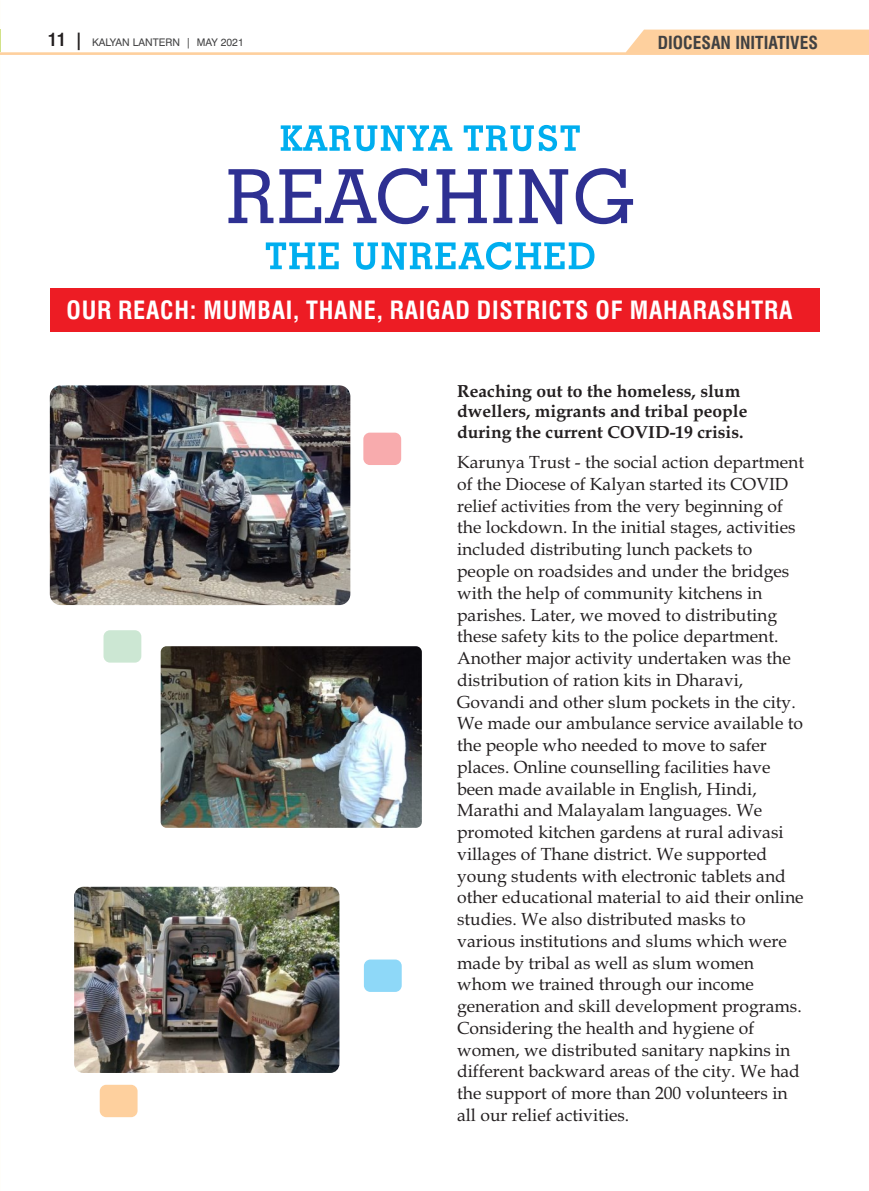
<style>
.page{position:relative;width:869px;height:1191px;background:#fff}
.page>*{position:absolute;margin:0;border:0;box-sizing:border-box;transform-origin:0 0}
.t1{font:700 condensed 24.5px "Swiss 721 BT";letter-spacing:.03em;color:#fff}
.t2{font:17.5px/21.7px "Book Antiqua";color:#231f20}
.t3{font:700 17.5px/20.8px "Book Antiqua";color:#231f20}
.t4{font:700 condensed 17.5px "Swiss 721 BT";color:#414142}
.t5{font:10.5px "Swiss 721 BT";color:#414142}
.s1{font-weight:700;font-stretch:condensed;font-size:17.5px;color:#231f20}
</style>
<div class="page">
<svg style="left:0;top:30px;width:868px;height:25px"></svg>
<div style="left:50px;top:288px;width:769px;height:44px;background:#ed1c24"></div>
<svg style="left:280px;top:125px;width:299px;height:26px"></svg>
<svg style="left:228px;top:168px;width:404px;height:56px"></svg>
<svg style="left:266px;top:242px;width:328px;height:28px"></svg>
<img style="left:50px;top:385px;width:300px;height:220px">
<img style="left:161px;top:646px;width:260px;height:182px">
<img style="left:74px;top:886px;width:265px;height:187px">
<div style="left:103px;top:630px;width:38px;height:32px;background:#cce7d3;border-radius:6px"></div>
<div style="left:364px;top:959px;width:37px;height:33px;background:#8ed8f8;border-radius:6px"></div>
<div style="left:363px;top:432px;width:38px;height:33px;background:#f8abad;border-radius:6px"></div>
<div style="left:100px;top:1084px;width:37px;height:33px;background:#fed09e;border-radius:6px"></div>
<p class="t5" style="left:48px;top:38px;width:197px"><span class="s1">11 |</span> KALYAN LANTERN | MAY 2021</p>
<p class="t4" style="left:657px;top:36px;width:161px">DIOCESAN INITIATIVES</p>
<h1 class="t1" style="left:67px;top:300px;width:727px">OUR REACH: MUMBAI, THANE, RAIGAD DISTRICTS OF MAHARASHTRA</h1>
<p class="t3" style="left:457px;top:382px;width:292px">Reaching out to the homeless, slum dwellers, migrants and tribal people during the current COVID-19 crisis.</p>
<p class="t2" style="left:457px;top:453px;width:348px">Karunya Trust - the social action department of the Diocese of Kalyan started its COVID relief activities from the very beginning of the lockdown. In the initial stages, activities included distributing lunch packets to people on roadsides and under the bridges with the help of community kitchens in parishes. Later, we moved to distributing these safety kits to the police department.<br>Another major activity undertaken was the distribution of ration kits in Dharavi, Govandi and other slum pockets in the city.<br>We made our ambulance service available to the people who needed to move to safer places. Online counselling facilities have been made available in English, Hindi, Marathi and Malayalam languages. We promoted kitchen gardens at rural adivasi villages of Thane district. We supported young students with electronic tablets and other educational material to aid their online studies. We also distributed masks to various institutions and slums which were made by tribal as well as slum women whom we trained through our income generation and skill development programs.<br>Considering the health and hygiene of women, we distributed sanitary napkins in different backward areas of the city. We had the support of more than 200 volunteers in all our relief activities.</p>
</div>
